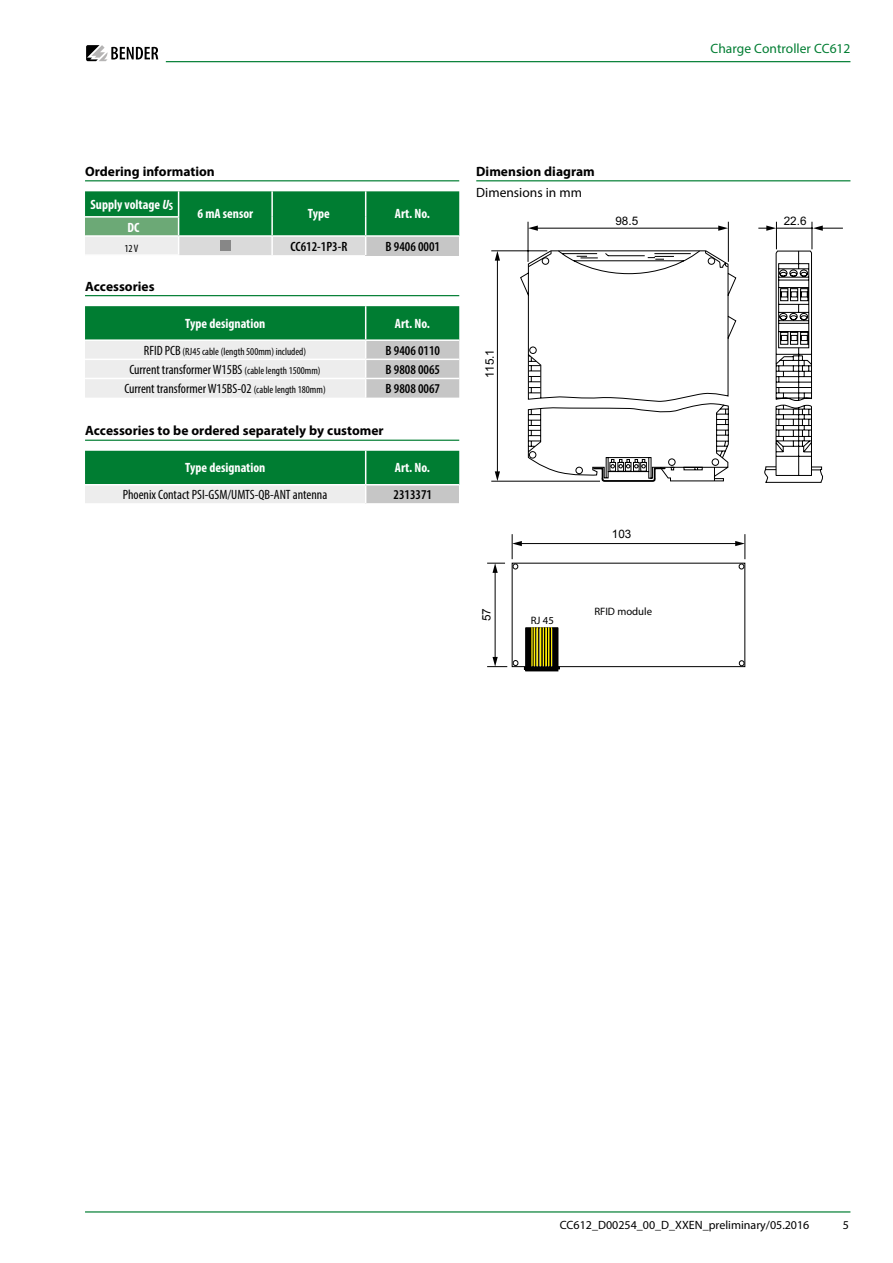
<style>
.page{position:relative;width:893px;height:1263px;background:#fff}
.page>*{position:absolute;margin:0;border:0;box-sizing:border-box;transform-origin:0 0}
.t1{font:condensed 13.5px "Myriad Pro";color:#000}
.t2{font:700 13.5px "Myriad Pro";color:#000}
.t3{font:700 condensed 13.5px "Myriad Pro";color:#fff}
.t4{font:600 condensed 13.5px "Myriad Pro";color:#000}
.t5{font:13.5px "Myriad Pro";color:#007d32}
.t6{font:13.5px "Myriad Pro";color:#000}
.t7{font:12px "Myriad Pro";color:#000}
.t8{font:11.7px "Arial";color:#000}
.t9{font:10.8px "Myriad Pro";color:#000}
.t10{font:condensed 10.8px "Myriad Pro";color:#000}
.t11{font:condensed 10.5px "Myriad Pro";color:#000}
.s1{font-style:italic}
.s2{font-size:13.5px}
.s3{font-size:10.5px}
</style>
<div class="page">
<svg style="left:86px;top:45px;width:72px;height:16px"></svg>
<hr style="left:166px;top:61px;width:684px;height:1px;background:#007d32">
<hr style="left:85px;top:1211px;width:765px;height:1px;background:#007d32">
<svg style="left:520px;top:250px;width:204px;height:232px"></svg>
<svg style="left:527px;top:250px;width:210px;height:226px"></svg>
<hr style="left:528px;top:222px;width:1px;height:40px;background:#000">
<hr style="left:728px;top:222px;width:1px;height:40px;background:#000">
<hr style="left:491px;top:251px;width:56px;height:1px;background:#000">
<hr style="left:491px;top:481px;width:109px;height:1px;background:#000">
<hr style="left:536px;top:228px;width:184px;height:1px;background:#000">
<svg style="left:528px;top:226px;width:10px;height:5px"></svg>
<svg style="left:718px;top:226px;width:10px;height:5px"></svg>
<hr style="left:497px;top:259px;width:1px;height:214px;background:#000">
<svg style="left:495px;top:251px;width:5px;height:10px"></svg>
<svg style="left:495px;top:471px;width:5px;height:10px"></svg>
<svg style="left:758px;top:222px;width:85px;height:261px"></svg>
<hr style="left:476px;top:180px;width:374px;height:1px;background:#007d32">
<svg style="left:85px;top:191px;width:374px;height:64px;background:#509f6e"></svg>
<div style="left:220px;top:241px;width:11px;height:10px;background:#878787"></div>
<svg style="left:85px;top:306px;width:374px;height:92px;background:#93c0a5"></svg>
<svg style="left:85px;top:451px;width:374px;height:52px;background:#54a374"></svg>
<hr style="left:85px;top:180px;width:374px;height:1px;background:#007d32">
<hr style="left:85px;top:295px;width:374px;height:1px;background:#007d32">
<hr style="left:85px;top:440px;width:374px;height:1px;background:#007d32">
<div style="left:512px;top:563px;width:233px;height:104px;border:1px solid #000"></div>
<hr style="left:520px;top:543px;width:217px;height:1px;background:#000">
<hr style="left:495px;top:571px;width:1px;height:88px;background:#000">
<svg style="left:487px;top:657px;width:20px;height:10px"></svg>
<svg style="left:487px;top:563px;width:18px;height:10px"></svg>
<svg style="left:526px;top:628px;width:32px;height:39px"></svg>
<div style="left:526px;top:628px;width:32px;height:39px;border:1px solid #000"></div>
<div style="left:526px;top:667px;width:32px;height:4px;border:1px solid #000"></div>
<div style="left:553px;top:628px;width:5px;height:39px;background:#000"></div>
<div style="left:552px;top:628px;width:6px;height:39px;border:1px solid #000"></div>
<div style="left:551px;top:628px;width:1px;height:38px;border:1px solid #ffed00"></div>
<hr style="left:550px;top:628px;width:1px;height:39px;background:#000">
<div style="left:548px;top:628px;width:1px;height:38px;border:1px solid #ffed00"></div>
<div style="left:535px;top:628px;width:1px;height:39px;border:1px solid #000"></div>
<div style="left:534px;top:628px;width:1px;height:38px;border:1px solid #ffed00"></div>
<div style="left:526px;top:628px;width:5px;height:39px;background:#000"></div>
<div style="left:547px;top:628px;width:1px;height:39px;border:1px solid #000"></div>
<hr style="left:546px;top:628px;width:1px;height:38px;background:#ffed00">
<div style="left:544px;top:628px;width:1px;height:39px;border:1px solid #000"></div>
<div style="left:543px;top:628px;width:1px;height:38px;border:1px solid #ffed00"></div>
<hr style="left:542px;top:628px;width:1px;height:39px;background:#000">
<div style="left:540px;top:628px;width:1px;height:38px;border:1px solid #ffed00"></div>
<div style="left:538px;top:628px;width:1px;height:39px;border:1px solid #000"></div>
<div style="left:537px;top:628px;width:1px;height:38px;border:1px solid #ffed00"></div>
<svg style="left:513px;top:660px;width:5px;height:6px"></svg>
<svg style="left:512px;top:534px;width:10px;height:35px"></svg>
<svg style="left:735px;top:534px;width:11px;height:35px"></svg>
<svg style="left:739px;top:660px;width:5px;height:6px"></svg>
<p class="t5" style="left:711px;top:40px;width:141px">Charge Controller CC612</p>
<p class="t2" style="left:85px;top:163px;width:131px">Ordering information</p>
<p class="t3" style="left:90px;top:196px;width:84px">Supply voltage <span class="s1">U</span><sub>S</sub></p>
<p class="t3" style="left:197px;top:205px;width:57px">6 mA sensor</p>
<p class="t3" style="left:308px;top:205px;width:23px">Type</p>
<p class="t3" style="left:395px;top:205px;width:37px">Art. No.</p>
<p class="t3" style="left:128px;top:219px;width:13px">DC</p>
<p class="t10" style="left:124px;top:242px;width:16px">12 V</p>
<p class="t4" style="left:291px;top:239px;width:58px">CC612-1P3-R</p>
<p class="t4" style="left:386px;top:239px;width:56px">B 9406 0001</p>
<p class="t2" style="left:85px;top:277px;width:71px">Accessories</p>
<p class="t3" style="left:185px;top:315px;width:82px">Type designation</p>
<p class="t3" style="left:395px;top:315px;width:37px">Art. No.</p>
<p class="t11" style="left:144px;top:345px;width:164px"><span class="s2">RFID PCB</span> (RJ45 cable (length 500mm) included)</p>
<p class="t4" style="left:386px;top:343px;width:56px">B 9406 0110</p>
<p class="t1" style="left:129px;top:361px;width:193px">Current transformer W15BS <span class="s3">(cable length 1500mm)</span></p>
<p class="t4" style="left:386px;top:362px;width:56px">B 9808 0065</p>
<p class="t1" style="left:124px;top:381px;width:203px">Current transformer W15BS-02 <span class="s3">(cable length 180mm)</span></p>
<p class="t4" style="left:386px;top:382px;width:56px">B 9808 0067</p>
<p class="t2" style="left:85px;top:422px;width:300px">Accessories to be ordered separately by customer</p>
<p class="t3" style="left:185px;top:459px;width:82px">Type designation</p>
<p class="t3" style="left:395px;top:459px;width:37px">Art. No.</p>
<p class="t1" style="left:123px;top:487px;width:206px">Phoenix Contact PSI-GSM/UMTS-QB-ANT antenna</p>
<p class="t4" style="left:394px;top:487px;width:40px">2313371</p>
<p class="t2" style="left:476px;top:163px;width:120px">Dimension diagram</p>
<p class="t6" style="left:476px;top:184px;width:107px">Dimensions in mm</p>
<p class="t8" style="left:615px;top:213px;width:24px">98.5</p>
<p class="t8" style="left:784px;top:213px;width:24px">22.6</p>
<p class="t8" style="left:482px;top:378px;width:30px;rotate:-90deg">115.1</p>
<p class="t8" style="left:612px;top:527px;width:21px">103</p>
<p class="t9" style="left:531px;top:614px;width:25px">RJ 45</p>
<p class="t9" style="left:594px;top:605px;width:59px">RFID module</p>
<p class="t7" style="left:560px;top:1217px;width:251px">CC612_D00254_00_D_XXEN_preliminary/05.2016</p>
<p class="t7" style="left:843px;top:1217px;width:8px">5</p>
</div>
